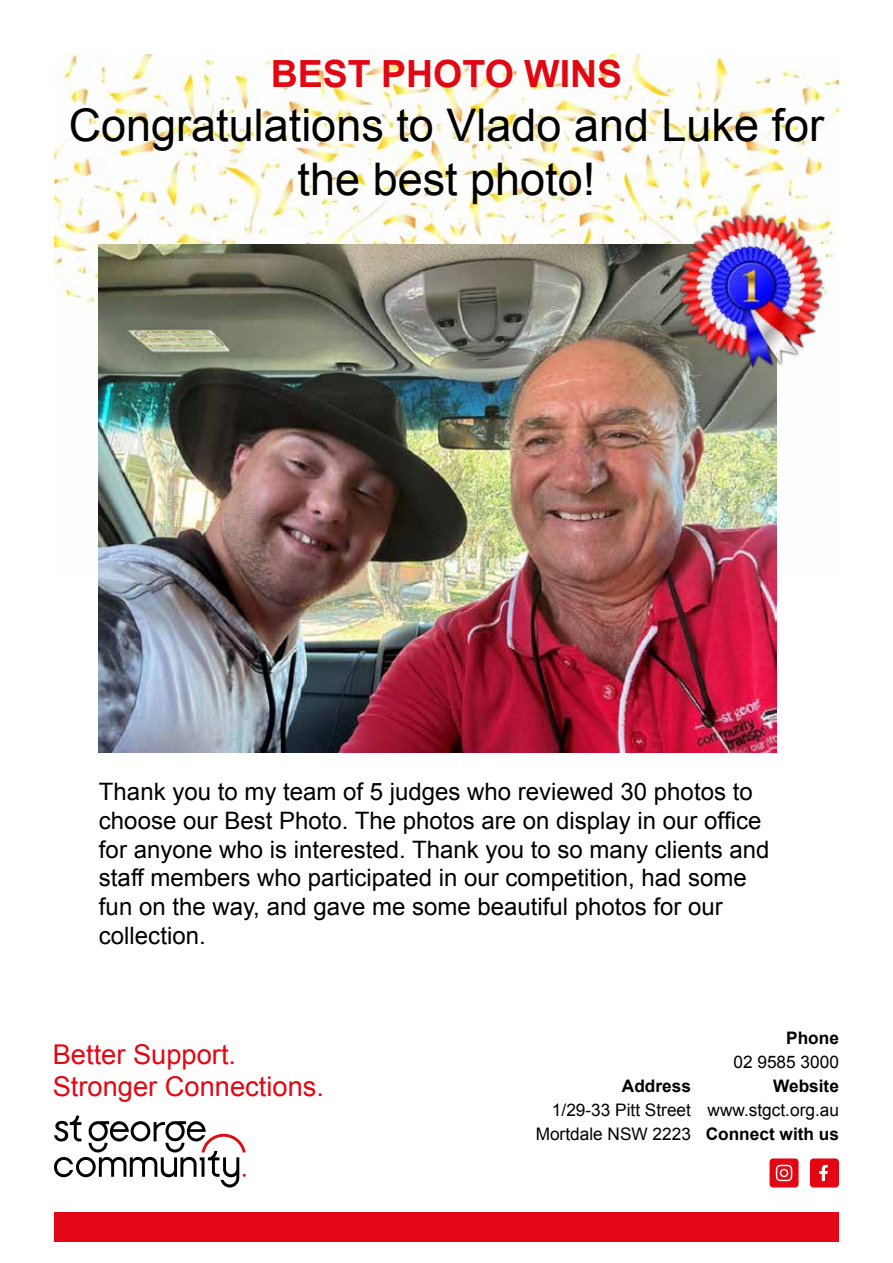
<style>
.page{position:relative;width:893px;height:1263px;background:#fff}
.page>*{position:absolute;margin:0;border:0;box-sizing:border-box;transform-origin:0 0}
.t1{font:45px/54px "Arial";color:#000;text-align:center}
.t2{font:700 37.5px "Arial";color:#e30613}
.t3{font:27.3px/32.7px "Arial";color:#e30613}
.t4{font:24px/28.8px "Arial";color:#000}
.t5{font:17.25px/24px "Arial";color:#000;text-align:right}
.t6{font:700 17.25px "Arial";color:#000}
</style>
<div class="page">
<img style="left:54px;top:54px;width:785px;height:520px">
<div style="left:54px;top:1213px;width:785px;height:29px;background:#e30715"></div>
<svg style="left:769px;top:1158px;width:30px;height:29px"></svg>
<svg style="left:810px;top:1158px;width:29px;height:29px"></svg>
<svg style="left:54px;top:1116px;width:192px;height:71px"></svg>
<img style="left:99px;top:244px;width:677px;height:508px">
<img style="left:677px;top:213px;width:147px;height:157px">
<h2 class="t2" style="left:271px;top:49px;width:353px">BEST PHOTO WINS</h2>
<h1 class="t1" style="left:69px;top:98px;width:757px">Congratulations to Vlado and Luke for the best photo!</h1>
<p class="t4" style="left:99px;top:777px;width:672px">Thank you to my team of 5 judges who reviewed 30 photos to choose our Best Photo. The photos are on display in our office for anyone who is interested. Thank you to so many clients and staff members who participated in our competition, had some fun on the way, and gave me some beautiful photos for our collection.</p>
<p class="t3" style="left:53px;top:1038px;width:273px">Better Support.<br>Stronger Connections.</p>
<p class="t6" style="left:622px;top:1074px;width:71px">Address</p>
<p class="t5" style="left:536px;top:1098px;width:157px">1/29-33 Pitt Street<br>Mortdale NSW 2223</p>
<p class="t6" style="left:786px;top:1026px;width:54px">Phone</p>
<p class="t5" style="left:733px;top:1050px;width:107px">02 9585 3000</p>
<p class="t6" style="left:773px;top:1074px;width:67px">Website</p>
<p class="t5" style="left:708px;top:1098px;width:133px">www.stgct.org.au</p>
<p class="t6" style="left:706px;top:1122px;width:135px">Connect with us</p>
</div>
